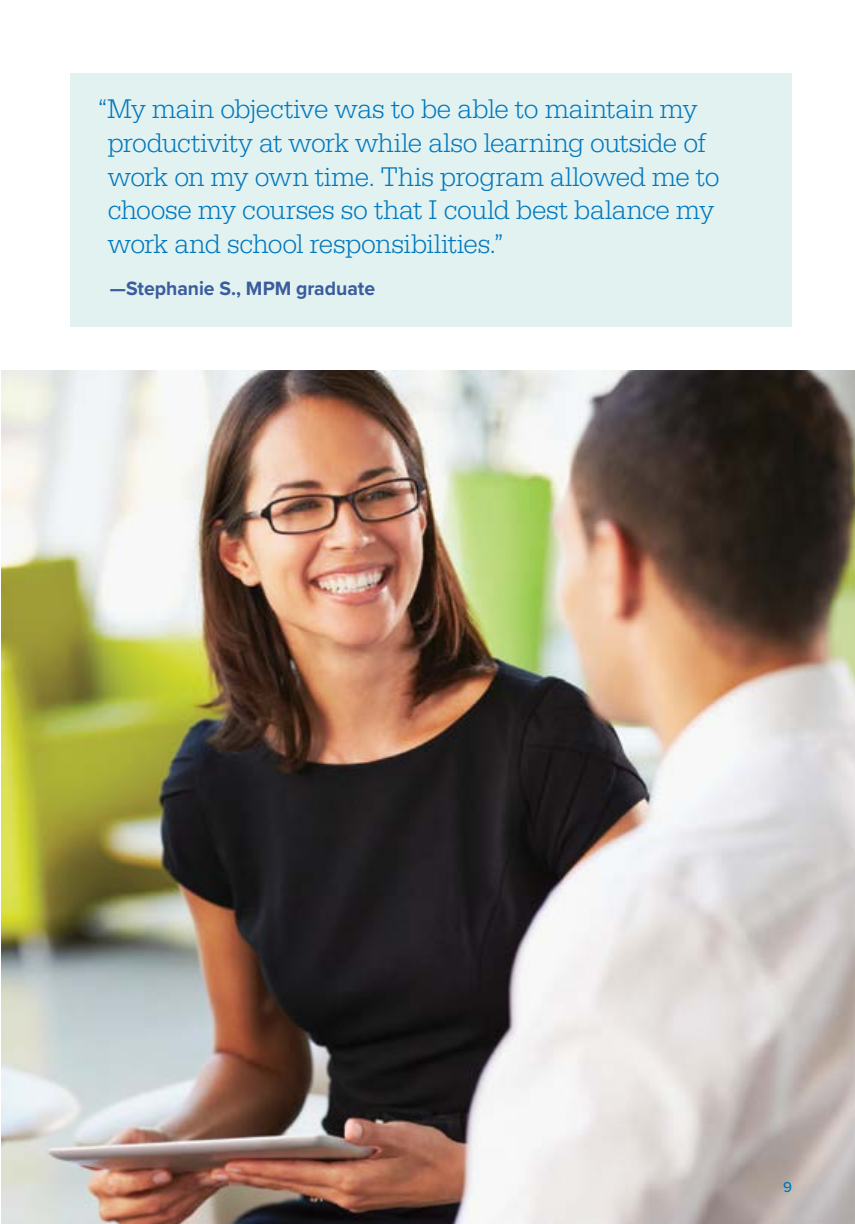
<style>
.page{position:relative;width:855px;height:1224px;background:#fff}
.page>*{position:absolute;margin:0;border:0;box-sizing:border-box;transform-origin:0 0}
.t1{font:300 28px/33.6px "Serifa";letter-spacing:-.01em;color:#0077be}
.t2{font:700 20px "Proxima Nova";color:#3b5c9d}
.t3{font:500 15px "Proxima Nova";color:#0077be}
</style>
<div class="page">
<div style="left:71px;top:73px;width:721px;height:254px;background:#e1f2f0"></div>
<img style="left:1px;top:370px;width:854px;height:854px">
<p class="t1" style="left:108px;top:92px;width:614px;text-indent:-10px">“My main objective was to be able to maintain my productivity at work while also learning outside of work on my own time. This program allowed me to choose my courses so that I could best balance my work and school responsibilities.”</p>
<p class="t2" style="left:110px;top:273px;width:267px">—Stephanie S., MPM graduate</p>
<p class="t3" style="left:783px;top:1176px;width:10px">9</p>
</div>
